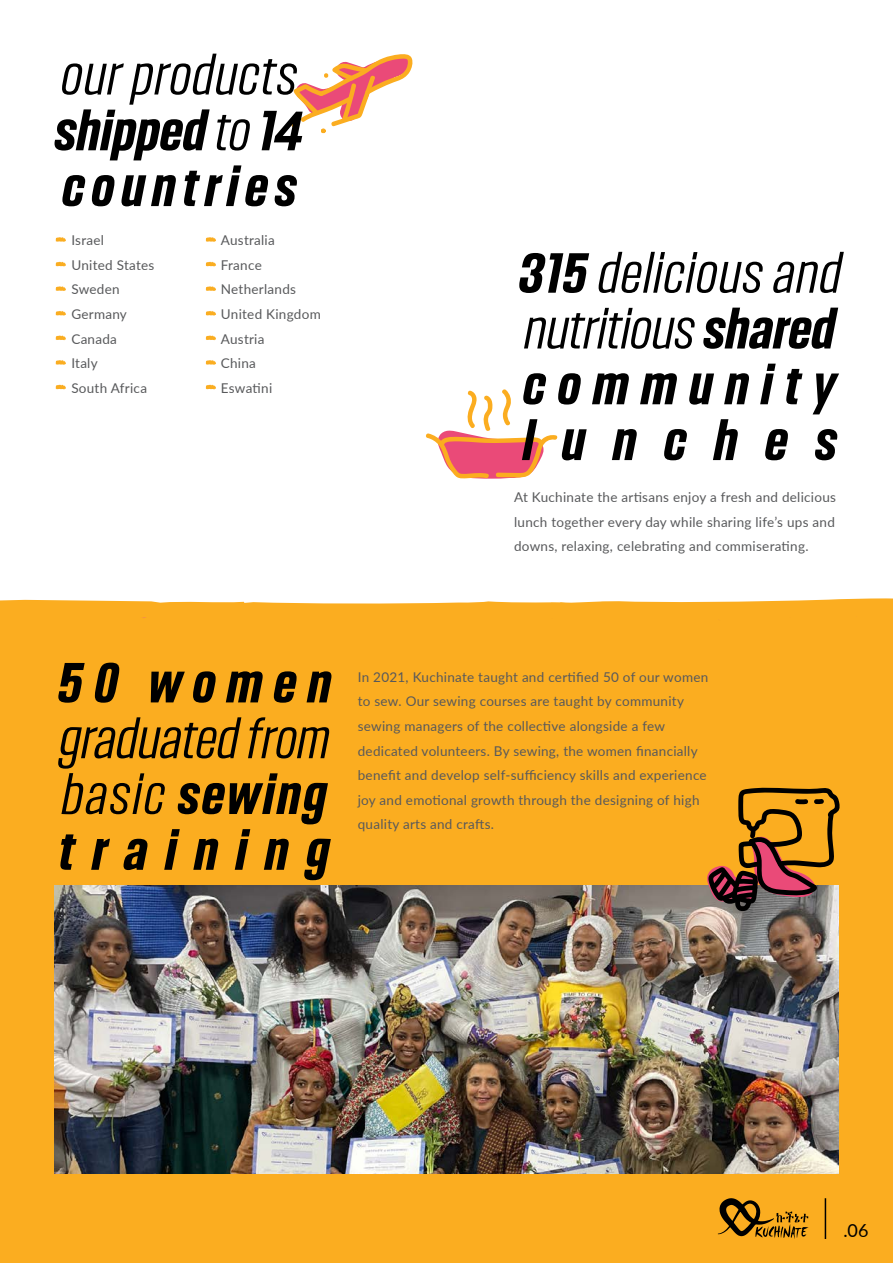
<style>
.page{position:relative;width:893px;height:1263px;background:#fff}
.page>*{position:absolute;margin:0;border:0;box-sizing:border-box;transform-origin:0 0}
.t1{font:italic 600 54px/55.8px "Headlines";letter-spacing:.2em;color:#000;text-align:justify}
.t2{font:italic 54px/55.8px "Headlines";color:#000;text-align:justify}
.t3{font:italic 600 54px/55.8px "Headlines";letter-spacing:.12em;color:#000}
.t4{font:18px "Lato";color:#000}
.t5{font:13.5px/24.6px "Lato";letter-spacing:.02em;color:#58595b}
.s1{font-weight:400}
.s2{font-family:"Arial";font-weight:700}
.s3{font-weight:600}
</style>
<div class="page">
<div style="left:0;top:621px;width:893px;height:642px;background:#fbad20"></div>
<svg style="left:0;top:598px;width:893px;height:23px"></svg>
<img style="left:54px;top:886px;width:784px;height:288px">
<svg style="left:718px;top:1198px;width:90px;height:41px"></svg>
<hr style="left:825px;top:1198px;width:1px;height:41px;background:#000">
<svg style="left:56px;top:237px;width:10px;height:5px"></svg>
<svg style="left:206px;top:237px;width:10px;height:5px"></svg>
<svg style="left:56px;top:261px;width:10px;height:6px"></svg>
<svg style="left:206px;top:261px;width:10px;height:6px"></svg>
<svg style="left:56px;top:286px;width:10px;height:5px"></svg>
<svg style="left:206px;top:286px;width:10px;height:5px"></svg>
<svg style="left:56px;top:311px;width:10px;height:5px"></svg>
<svg style="left:206px;top:311px;width:10px;height:5px"></svg>
<svg style="left:56px;top:335px;width:10px;height:6px"></svg>
<svg style="left:56px;top:360px;width:10px;height:5px"></svg>
<svg style="left:56px;top:384px;width:10px;height:6px"></svg>
<svg style="left:206px;top:335px;width:10px;height:6px"></svg>
<svg style="left:206px;top:384px;width:10px;height:6px"></svg>
<svg style="left:206px;top:360px;width:10px;height:5px"></svg>
<svg style="left:291px;top:54px;width:122px;height:80px"></svg>
<svg style="left:426px;top:389px;width:132px;height:90px"></svg>
<svg style="left:707px;top:787px;width:133px;height:124px"></svg>
<h1 class="t3" style="left:53px;top:50px;width:251px"><span class="s1">our products </span>shipped <span class="s1">to</span> 1<span class="s2">4 </span>countries</h1>
<p class="t5" style="left:71px;top:227px;width:84px">Israel<br>United States<br>Sweden<br>Germany<br>Canada<br>Italy<br>South Africa</p>
<p class="t5" style="left:221px;top:227px;width:101px">Australia<br>France<br>Netherlands<br>United Kingdom<br>Austria<br>China<br>Eswatini</p>
<h1 class="t1" style="left:516px;top:248px;width:325px">315 <span class="s1">delicious and nutritious</span> shared community lunches</h1>
<p class="t5" style="left:514px;top:484px;width:323px;text-align:justify">At Kuchinate the artisans enjoy a fresh and delicious lunch together every day while sharing life’s ups and downs, relaxing, celebrating and commiserating.</p>
<h1 class="t1" style="left:55px;top:658px;width:276px">50 women</h1>
<h1 class="t2" style="left:57px;top:714px;width:272px">graduated from basic <span class="s3">sewing training</span></h1>
<p class="t5" style="left:358px;top:664px;width:352px">In 2021, Kuchinate taught and certified 50 of our women to sew. Our sewing courses are taught by community sewing managers of the collective alongside a few dedicated volunteers. By sewing, the women financially benefit and develop self-sufficiency skills and experience joy and emotional growth through the designing of high quality arts and crafts.</p>
<h2 class="t4" style="left:843px;top:1217px;width:27px">.06</h2>
</div>
